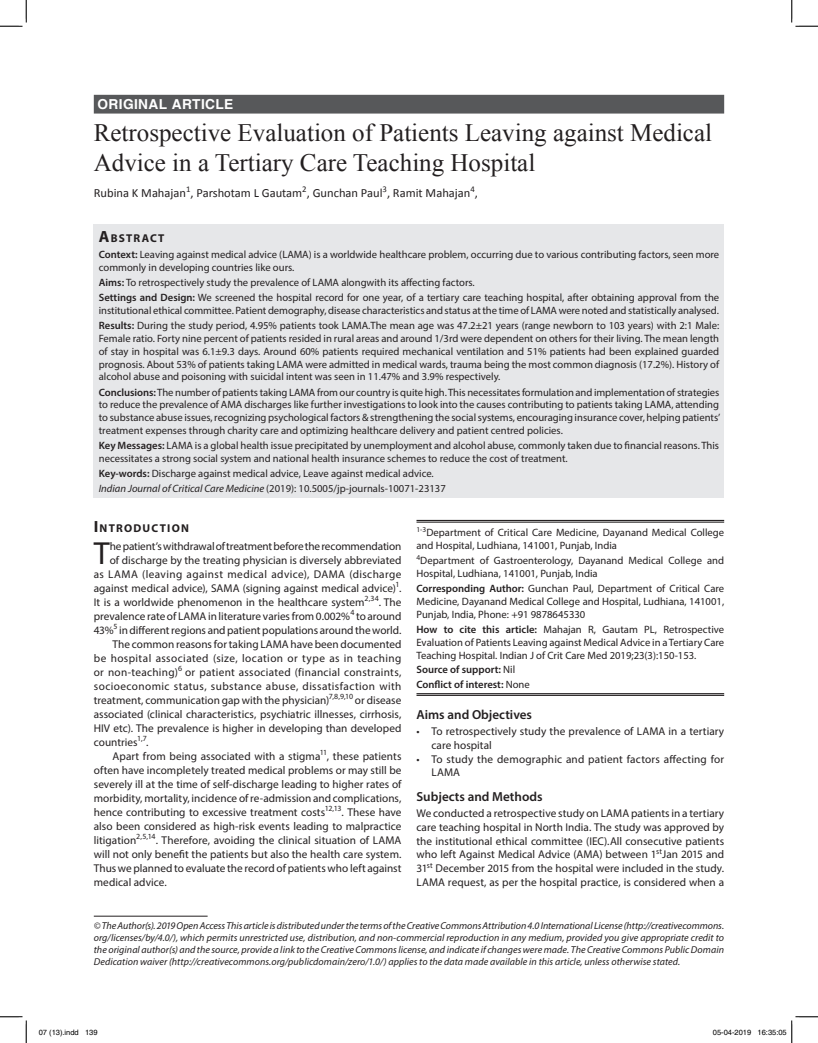
<style>
.page{position:relative;width:818px;height:1043px;background:#fff}
.page>*{position:absolute;margin:0;border:0;box-sizing:border-box;transform-origin:0 0}
.t1{font:32px "Myriad Pro";color:#231f20}
.t2{font:25px/30px "Times New Roman";color:#231f20}
.t3{font:700 13.75px "Helvetica";letter-spacing:.025em;color:#fff}
.t4{font:600 13.12px "Myriad Pro";color:#231f20}
.t5{font:12.5px "Calibri";color:#231f20}
.t6{font:700 11.38px "Myriad Pro";letter-spacing:.105em;color:#231f20}
.t7{font:11.25px/13.8px "Myriad Pro";letter-spacing:.005em;color:#231f20}
.t8{font:11.25px "Myriad Pro";letter-spacing:.035em;color:#231f20}
.t9{font:11.25px "Myriad Pro";letter-spacing:.025em;color:#231f20}
.t10{font:10.62px/12.8px "Myriad Pro";color:#231f20}
.t11{font:600 10.62px/14.9px "Myriad Pro";color:#231f20}
.t12{font:italic 10px/12px "Myriad Pro";letter-spacing:.005em;color:#231f20;text-align:justify}
.t13{font:7.5px "Helvetica";color:#000}
.s1{font-size:16.25px}
.s2{font-weight:600}
.s3{font-style:italic}
.s4{font-weight:400}
</style>
<div class="page">
<div style="left:94px;top:224px;width:630px;height:273px;background:#e6e7e9"></div>
<div style="left:94px;top:95px;width:630px;height:19px;background:#57585a"></div>
<hr style="left:416px;top:520px;width:308px;height:1px;background:#231f20">
<hr style="left:416px;top:522px;width:308px;height:1px;background:#231f20">
<hr style="left:416px;top:693px;width:308px;height:1px;background:#231f20">
<hr style="left:416px;top:694px;width:308px;height:2px;background:#231f20">
<hr style="left:94px;top:915px;width:114px;height:1px;background:#231f20">
<svg style="left:0;top:0;width:27px;height:27px"></svg>
<svg style="left:0;top:1016px;width:27px;height:26px"></svg>
<svg style="left:791px;top:0;width:27px;height:27px"></svg>
<svg style="left:791px;top:1016px;width:27px;height:26px"></svg>
<p class="t3" style="left:98px;top:96px;width:137px">ORIGINAL ARTICLE</p>
<h2 class="t2" style="left:94px;top:117px;width:619px">Retrospective Evaluation of Patients Leaving against Medical<br>Advice in a Tertiary Care Teaching Hospital</h2>
<p class="t5" style="left:94px;top:185px;width:385px">Rubina K Mahajan<sup>1</sup>, Parshotam L Gautam<sup>2</sup>, Gunchan Paul<sup>3</sup>, Ramit Mahajan<sup>4</sup>,</p>
<p class="t6" style="left:99px;top:230px;width:67px"><span class="s1">A</span>BSTRACT</p>
<p class="t10" style="left:99px;top:248px;width:622px"><span class="s2">Context:</span> Leaving against medical advice (LAMA) is a worldwide healthcare problem, occurring due to various contributing factors, seen more commonly in developing countries like ours.</p>
<p class="t10" style="left:99px;top:275px;width:622px;line-height:15.2px"><span class="s2">Aims:</span> To retrospectively study the prevalence of LAMA alongwith its affecting factors.<br><span class="s2">Settings and Design:</span> We screened the hospital record for one year, of a tertiary care teaching hospital, after obtaining approval from the</p>
<p class="t10" style="left:99px;top:303px;width:622px;line-height:15.2px">institutional ethical committee. Patient demography, disease characteristics and status at the time of LAMA were noted and statistically analysed.<br><span class="s2">Results:</span> During the study period, 4.95% patients took LAMA.The mean age was 47.2±21 years (range newborn to 103 years) with 2:1 Male:</p>
<p class="t10" style="left:99px;top:332px;width:621px;text-align:justify">Female ratio. Forty nine percent of patients resided in rural areas and around 1/3rd were dependent on others for their living. The mean length of stay in hospital was 6.1±9.3 days. Around 60% patients required mechanical ventilation and 51% patients had been explained guarded prognosis. About 53% of patients taking LAMA were admitted in medical wards, trauma being the most common diagnosis (17.2%). History of alcohol abuse and poisoning with suicidal intent was seen in 11.47% and 3.9% respectively.</p>
<p class="t10" style="left:99px;top:385px;width:623px;text-align:justify"><span class="s2">Conclusions:</span> The number of patients taking LAMA from our country is quite high. This necessitates formulation and implementation of strategies to reduce the prevalence of AMA discharges like further investigations to look into the causes contributing to patients taking LAMA, attending to substance abuse issues, recognizing psychological factors &amp; strengthening the social systems, encouraging insurance cover, helping patients’ treatment expenses through charity care and optimizing healthcare delivery and patient centred policies.</p>
<p class="t10" style="left:99px;top:439px;width:622px"><span class="s2">Key Messages:</span> LAMA is a global health issue precipitated by unemployment and alcohol abuse, commonly taken due to financial reasons. This necessitates a strong social system and national health insurance schemes to reduce the cost of treatment.</p>
<p class="t10" style="left:99px;top:466px;width:348px;line-height:15.2px"><span class="s2">Key-words:</span> Discharge against medical advice, Leave against medical advice.<br><span class="s3">Indian Journal of Critical Care Medicine</span> (2019): 10.5005/jp-journals-10071-23137</p>
<p class="t6" style="left:94px;top:521px;width:97px"><span class="s1">I</span>NTRODUCTION</p>
<h1 class="t1" style="left:94px;top:533px;width:17px">T</h1>
<p class="t7" style="left:110px;top:539px;width:293px">he patient’s withdrawal of treatment before the recommendation</p>
<p class="t7" style="left:110px;top:553px;width:293px">of discharge by the treating physician is diversely abbreviated</p>
<p class="t8" style="left:94px;top:567px;width:309px">as LAMA (leaving against medical advice), DAMA (discharge</p>
<p class="t7" style="left:94px;top:581px;width:309px">against medical advice), SAMA (signing against medical advice)<sup>1</sup>.</p>
<p class="t7" style="left:94px;top:595px;width:309px">It is a worldwide phenomenon in the healthcare system<sup>2,34</sup>. The</p>
<p class="t7" style="left:94px;top:609px;width:309px">prevalence rate of LAMA in literature varies from 0.002%<sup>4</sup> to around</p>
<p class="t7" style="left:94px;top:623px;width:309px">43%<sup>5</sup> in different regions and patient populations around the world.</p>
<p class="t7" style="left:112px;top:637px;width:290px">The common reasons for taking LAMA have been documented</p>
<p class="t8" style="left:94px;top:651px;width:309px">be hospital associated (size, location or type as in teaching</p>
<p class="t9" style="left:94px;top:665px;width:309px">or non-teaching)<sup>6</sup> or patient associated (financial constraints,</p>
<p class="t8" style="left:94px;top:679px;width:309px">socioeconomic status, substance abuse, dissatisfaction with</p>
<p class="t7" style="left:94px;top:693px;width:309px">treatment, communication gap with the physician)<sup>7,8,9,10</sup> or disease</p>
<p class="t7" style="left:94px;top:707px;width:309px">associated (clinical characteristics, psychiatric illnesses, cirrhosis,</p>
<p class="t7" style="left:94px;top:721px;width:309px">HIV etc). The prevalence is higher in developing than developed</p>
<p class="t7" style="left:94px;top:735px;width:56px">countries<sup>1,7</sup>.</p>
<p class="t7" style="left:113px;top:749px;width:290px">Apart from being associated with a stigma<sup>11</sup>, these patients</p>
<p class="t7" style="left:94px;top:763px;width:309px">often have incompletely treated medical problems or may still be</p>
<p class="t7" style="left:94px;top:777px;width:309px">severely ill at the time of self-discharge leading to higher rates of</p>
<p class="t7" style="left:94px;top:791px;width:309px">morbidity, mortality, incidence of re-admission and complications,</p>
<p class="t7" style="left:94px;top:805px;width:309px">hence contributing to excessive treatment costs<sup>12,13</sup>. These have</p>
<p class="t7" style="left:94px;top:819px;width:309px">also been considered as high-risk events leading to malpractice</p>
<p class="t7" style="left:94px;top:833px;width:309px">litigation<sup>2,5,14</sup>. Therefore, avoiding the clinical situation of LAMA</p>
<p class="t7" style="left:94px;top:847px;width:309px">will not only benefit the patients but also the health care system.</p>
<p class="t7" style="left:94px;top:861px;width:309px">Thus we planned to evaluate the record of patients who left against</p>
<p class="t7" style="left:94px;top:875px;width:74px">medical advice.</p>
<p class="t10" style="left:416px;top:526px;width:309px"><sup>1-3</sup>Department of Critical Care Medicine, Dayanand Medical College and Hospital, Ludhiana, 141001, Punjab, India</p>
<p class="t10" style="left:416px;top:554px;width:309px"><sup>4</sup>Department of Gastroenterology, Dayanand Medical College and<br>Hospital, Ludhiana, 141001, Punjab, India</p>
<p class="t10" style="left:416px;top:582px;width:309px;text-align:justify"><span class="s2">Corresponding Author:</span> Gunchan Paul, Department of Critical Care Medicine, Dayanand Medical College and Hospital, Ludhiana, 141001, Punjab, India, Phone: +91 9878645330</p>
<p class="t10" style="left:416px;top:623px;width:309px;text-align:justify"><span class="s2">How to cite this article:</span> Mahajan R, Gautam PL, Retrospective Evaluation of Patients Leaving against Medical Advice in a Tertiary Care Teaching Hospital. Indian J of Crit Care Med 2019;23(3):150-153.</p>
<p class="t11" style="left:416px;top:662px;width:115px">Source of support: <span class="s4">Nil<br></span>Conflict of interest: <span class="s4">None</span></p>
<p class="t4" style="left:416px;top:706px;width:117px">Aims and Objectives</p>
<p class="t7" style="left:431px;top:724px;width:294px;text-indent:-15px">• To retrospectively study the prevalence of LAMA in a tertiary care hospital</p>
<p class="t7" style="left:431px;top:751px;width:294px;text-indent:-15px">• To study the demographic and patient factors affecting for<br>LAMA</p>
<p class="t4" style="left:416px;top:788px;width:127px">Subjects and Methods</p>
<p class="t7" style="left:416px;top:806px;width:309px;text-align:justify">We conducted a retrospective study on LAMA patients in a tertiary care teaching hospital in North India. The study was approved by the institutional ethical committee (IEC).All consecutive patients who left Against Medical Advice (AMA) between 1<sup>st</sup>Jan 2015 and 31<sup>st</sup> December 2015 from the hospital were included in the study.<br>LAMA request, as per the hospital practice, is considered when a</p>
<p class="t12" style="left:94px;top:919px;width:631px">© The Author(s). 2019 Open Access This article is distributed under the terms of the Creative Commons Attribution 4.0 International License (http://creativecommons. org/licenses/by/4.0/), which permits unrestricted use, distribution, and non-commercial reproduction in any medium, provided you give appropriate credit to the original author(s) and the source, provide a link to the Creative Commons license, and indicate if changes were made. The Creative Commons Public Domain Dedication waiver (http://creativecommons.org/publicdomain/zero/1.0/) applies to the data made available in this article, unless otherwise stated.</p>
<p class="t13" style="left:39px;top:1028px;width:60px">07 (13).indd 139</p>
<p class="t13" style="left:712px;top:1028px;width:75px">05-04-2019 16:35:05</p>
</div>
